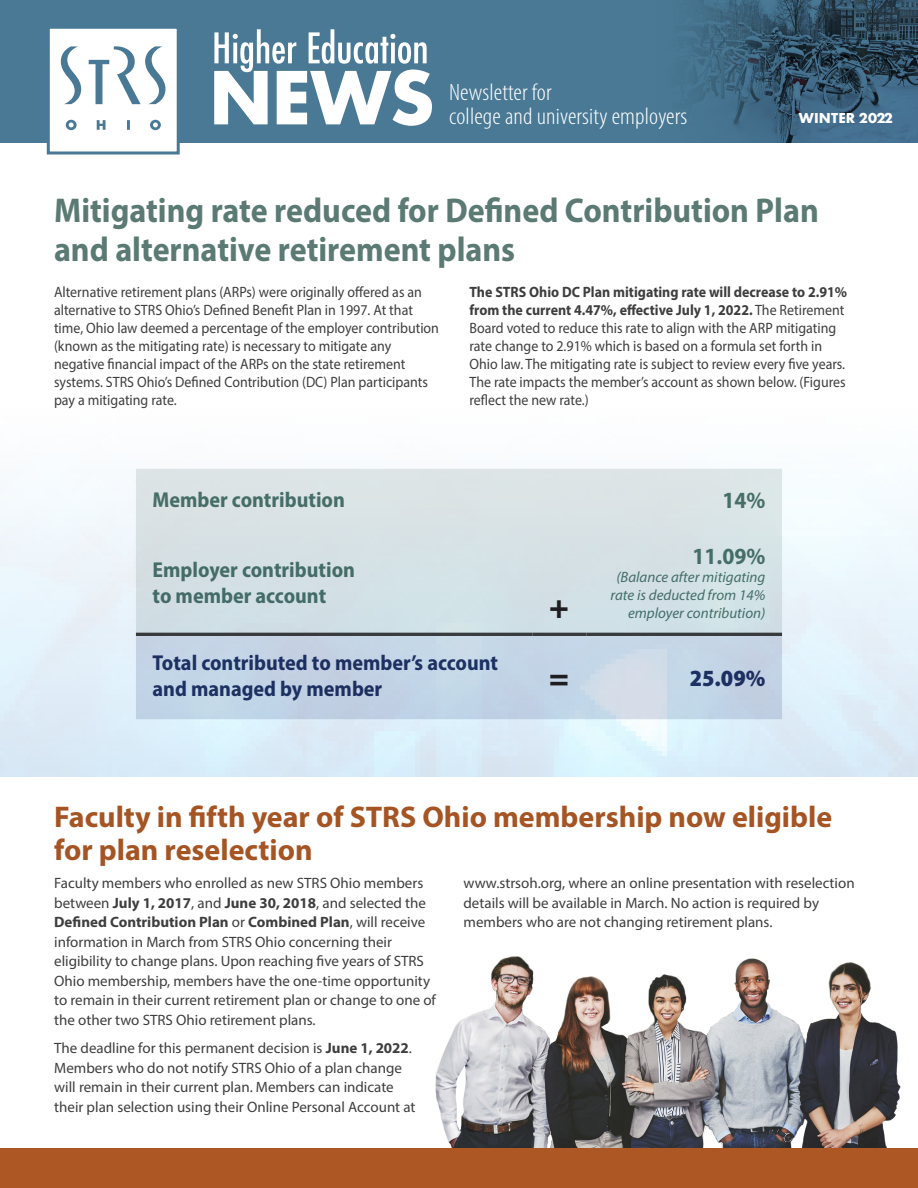
<style>
.page{position:relative;width:918px;height:1188px;background:#fff}
.page>*{position:absolute;margin:0;border:0;box-sizing:border-box;transform-origin:0 0}
.Body{font:700 34.5px/39px "Myriad Pro";color:#5a7a73;scale:.93 1}
.t1{font:900 33.3px "Myriad Pro";color:#231f20}
.Heading_2{font:700 30px/33px "Myriad Pro";color:#a55424}
.t2{font:300 condensed 23.7px/24px "Myriad Pro";letter-spacing:.005em;color:#fff;scale:1.08 1}
.t3{font:700 semi-condensed 23.25px "Myriad Pro";color:#4a716a}
.t4{font:900 semi-condensed 23.25px "Myriad Pro";color:#213363}
.t5{font:700 semi-condensed 21.6px/26px "Myriad Pro";color:#4a716a}
.t6{font:700 semi-condensed 21.6px/26px "Myriad Pro";color:#213363}
.Body-2{font:15px/19.5px "Myriad Pro";color:#3e3e3f}
.Body-3{font:15px/18px "Myriad Pro";color:#3e3e3f;scale:.93 1}
.t7{font:italic 15px/18px "Myriad Pro";color:#4a716a;text-align:right}
.t8{font:700 15px "Futura PT";letter-spacing:.01em;color:#fff}
.s1{font-weight:700}
</style>
<div class="page">
<img style="left:435px;top:956px;width:466px;height:192px">
<div style="left:0;top:1148px;width:918px;height:40px;background:#ad5725"></div>
<div style="left:136px;top:469px;width:646px;height:164px;background:#d6e2e6"></div>
<svg style="left:136px;top:636px;width:646px;height:83px;background:#c4d4e6"></svg>
<hr style="left:136px;top:633px;width:396px;height:3px;background:#3e3e3f">
<hr style="left:532px;top:633px;width:54px;height:3px;background:#3e3e3f">
<hr style="left:586px;top:633px;width:196px;height:3px;background:#3e3e3f">
<svg style="left:0;top:0;width:918px;height:142px;background:#436e89"></svg>
<svg style="left:214px;top:29px;width:218px;height:97px"></svg>
<svg style="left:51px;top:30px;width:125px;height:112px"></svg>
<div style="left:47px;top:26px;width:133px;height:128px;border:3px solid #497995"></div>
<p class="t2" style="left:449px;top:80px;width:222px">Newsletter for<br>college and university employers</p>
<p class="t8" style="left:799px;top:109px;width:96px">WINTER 2022</p>
<p class="Body" style="left:54px;top:190px;width:824px">Mitigating rate reduced for Defined Contribution Plan and alternative retirement plans</p>
<p class="Body-3" style="left:54px;top:283px;width:416px">Alternative retirement plans (ARPs) were originally offered as an alternative to STRS Ohio’s Defined Benefit Plan in 1997. At that time, Ohio law deemed a percentage of the employer contribution (known as the mitigating rate) is necessary to mitigate any negative financial impact of the ARPs on the state retirement systems. STRS Ohio’s Defined Contribution (DC) Plan participants pay a mitigating rate.</p>
<p class="Body-3" style="left:470px;top:283px;width:408px"><span class="s1">The STRS Ohio DC Plan mitigating rate will decrease to 2.91% from the current 4.47%, effective July 1, 2022.</span> The Retirement Board voted to reduce this rate to align with the ARP mitigating rate change to 2.91% which is based on a formula set forth in Ohio law. The mitigating rate is subject to review every five years.<br>The rate impacts the member’s account as shown below. (Figures reflect the new rate.)</p>
<h3 class="t5" style="left:153px;top:487px;width:194px">Member contribution</h3>
<h3 class="t3" style="left:722px;top:485px;width:44px">14%</h3>
<h3 class="t5" style="left:153px;top:556px;width:204px">Employer contribution to member account</h3>
<h3 class="t6" style="left:153px;top:649px;width:347px">Total contributed to member’s account and managed by member</h3>
<h2 class="t1" style="left:549px;top:584px;width:21px">+</h2>
<h3 class="t3" style="left:693px;top:541px;width:74px">11.09%</h3>
<p class="t7" style="left:611px;top:568px;width:156px">(Balance after mitigating rate is deducted from 14% employer contribution)</p>
<h2 class="t1" style="left:549px;top:656px;width:21px">=</h2>
<h3 class="t4" style="left:690px;top:662px;width:77px">25.09%</h3>
<p class="Heading_2" style="left:54px;top:800px;width:780px">Faculty in fifth year of STRS Ohio membership now eligible for plan reselection</p>
<p class="Body-2" style="left:54px;top:873px;width:383px">Faculty members who enrolled as new STRS Ohio members between <span class="s1">July 1, 2017</span>, and <span class="s1">June 30, 2018</span>, and selected the <span class="s1">Defined Contribution Plan</span> or <span class="s1">Combined Plan</span>, will receive information in March from STRS Ohio concerning their eligibility to change plans. Upon reaching five years of STRS Ohio membership, members have the one-time opportunity to remain in their current retirement plan or change to one of the other two STRS Ohio retirement plans.</p>
<p class="Body-2" style="left:54px;top:1038px;width:363px">The deadline for this permanent decision is <span class="s1">June 1, 2022</span>.<br>Members who do not notify STRS Ohio of a plan change will remain in their current plan. Members can indicate their plan selection using their Online Personal Account at</p>
<p class="Body-2" style="left:464px;top:873px;width:393px">www.strsoh.org, where an online presentation with reselection details will be available in March. No action is required by members who are not changing retirement plans.</p>
</div>
